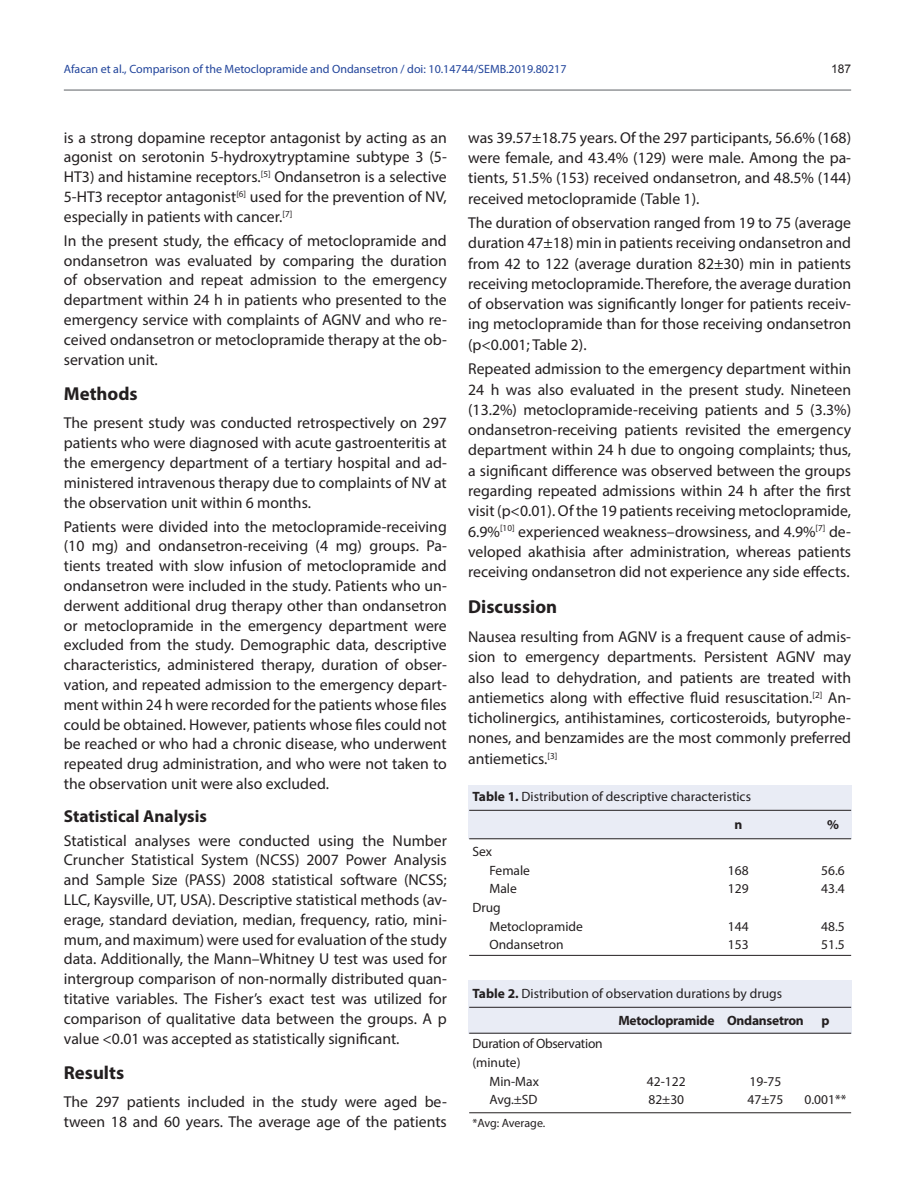
<style>
.page{position:relative;width:915px;height:1191px;background:#fff}
.page>*{position:absolute;margin:0;border:0;box-sizing:border-box;transform-origin:0 0}
.altbaslik{font:700 18.75px "Myriad Pro";color:#231f20}
.ikinci_altbaslik{font:700 17.25px "Myriad Pro";color:#231f20}
.ana_metin_bosluksuz{font:15.75px/19.8px "Myriad Pro";color:#231f20;text-align:justify}
.tablo_satiri{font:13.5px "Myriad Pro";color:#231f20}
.tablo_satiri-2{font:700 13.5px "Myriad Pro";letter-spacing:-.02em;color:#231f20}
.tablo_satiri-3{font:13.5px "Myriad Pro";letter-spacing:-.02em;color:#231f20}
.t1{font:12px "Myriad Pro";color:#21449b}
.tablo_satiri-4{font:12px "Myriad Pro";letter-spacing:-.005em;color:#231f20}
.sayfa_numarasi{font:12px "Arial";color:#231f20}
.s1{font-weight:700}
</style>
<div class="page">
<hr style="left:64px;top:89px;width:786px;height:2px;background:#939598">
<div style="left:468px;top:785px;width:382px;height:54px;background:#e9ecf5"></div>
<hr style="left:469px;top:955px;width:381px;height:1px;background:#231f20">
<hr style="left:469px;top:810px;width:381px;height:1px;background:#231f20">
<hr style="left:469px;top:838px;width:381px;height:1px;background:#231f20">
<div style="left:468px;top:979px;width:382px;height:54px;background:#e9ecf5"></div>
<hr style="left:469px;top:1112px;width:381px;height:1px;background:#231f20">
<hr style="left:469px;top:1007px;width:381px;height:1px;background:#231f20">
<hr style="left:469px;top:1033px;width:381px;height:1px;background:#231f20">
<p class="t1" style="left:64px;top:61px;width:504px">Afacan et al., Comparison of the Metoclopramide and Ondansetron / doi: 10.14744/SEMB.2019.80217</p>
<p class="sayfa_numarasi" style="left:830px;top:60px;width:22px">187</p>
<p class="ana_metin_bosluksuz" style="left:64px;top:127px;width:384px">is a strong dopamine receptor antagonist by acting as an agonist on serotonin 5-hydroxytryptamine subtype 3 (5- HT3) and histamine receptors.<sup>[5]</sup> Ondansetron is a selective 5-HT3 receptor antagonist<sup>[6]</sup> used for the prevention of NV, especially in patients with cancer.<sup>[7]</sup></p>
<p class="ana_metin_bosluksuz" style="left:64px;top:230px;width:384px">In the present study, the efficacy of metoclopramide and ondansetron was evaluated by comparing the duration of observation and repeat admission to the emergency department within 24 h in patients who presented to the emergency service with complaints of AGNV and who re&shy;ceived ondansetron or metoclopramide therapy at the ob&shy;servation unit.</p>
<p class="altbaslik" style="left:64px;top:381px;width:75px">Methods</p>
<p class="ana_metin_bosluksuz" style="left:64px;top:413px;width:384px">The present study was conducted retrospectively on 297 patients who were diagnosed with acute gastroenteritis at the emergency department of a tertiary hospital and ad&shy;ministered intravenous therapy due to complaints of NV at the observation unit within 6 months.</p>
<p class="ana_metin_bosluksuz" style="left:64px;top:516px;width:384px">Patients were divided into the metoclopramide-receiving (10 mg) and ondansetron-receiving (4 mg) groups. Pa&shy;tients treated with slow infusion of metoclopramide and ondansetron were included in the study. Patients who un&shy;derwent additional drug therapy other than ondansetron or metoclopramide in the emergency department were excluded from the study. Demographic data, descriptive characteristics, administered therapy, duration of obser&shy;vation, and repeated admission to the emergency depart&shy;ment within 24 h were recorded for the patients whose files could be obtained. However, patients whose files could not be reached or who had a chronic disease, who underwent repeated drug administration, and who were not taken to the observation unit were also excluded.</p>
<p class="ikinci_altbaslik" style="left:64px;top:804px;width:144px">Statistical Analysis</p>
<p class="ana_metin_bosluksuz" style="left:64px;top:830px;width:384px">Statistical analyses were conducted using the Number Cruncher Statistical System (NCSS) 2007 Power Analysis and Sample Size (PASS) 2008 statistical software (NCSS; LLC, Kaysville, UT, USA). Descriptive statistical methods (av&shy;erage, standard deviation, median, frequency, ratio, mini&shy;mum, and maximum) were used for evaluation of the study data. Additionally, the Mann–Whitney U test was used for intergroup comparison of non-normally distributed quan&shy;titative variables. The Fisher’s exact test was utilized for comparison of qualitative data between the groups. A p value &lt;0.01 was accepted as statistically significant.</p>
<p class="altbaslik" style="left:64px;top:1060px;width:62px">Results</p>
<p class="ana_metin_bosluksuz" style="left:64px;top:1092px;width:384px">The 297 patients included in the study were aged be&shy;tween 18 and 60 years. The average age of the patients</p>
<p class="ana_metin_bosluksuz" style="left:468px;top:127px;width:384px;line-height:20.2px">was 39.57±18.75 years. Of the 297 participants, 56.6% (168) were female, and 43.4% (129) were male. Among the pa&shy;tients, 51.5% (153) received ondansetron, and 48.5% (144) received metoclopramide (Table 1).</p>
<p class="ana_metin_bosluksuz" style="left:468px;top:212px;width:384px;line-height:20.2px">The duration of observation ranged from 19 to 75 (average duration 47±18) min in patients receiving ondansetron and from 42 to 122 (average duration 82±30) min in patients receiving metoclopramide. Therefore, the average duration of observation was significantly longer for patients receiv&shy;ing metoclopramide than for those receiving ondansetron (p&lt;0.001; Table 2).</p>
<p class="ana_metin_bosluksuz" style="left:468px;top:359px;width:384px;line-height:20.2px">Repeated admission to the emergency department within 24 h was also evaluated in the present study. Nineteen (13.2%) metoclopramide-receiving patients and 5 (3.3%) ondansetron-receiving patients revisited the emergency department within 24 h due to ongoing complaints; thus, a significant difference was observed between the groups regarding repeated admissions within 24 h after the first visit (p&lt;0.01). Of the 19 patients receiving metoclopramide, 6.9%<sup>[10]</sup> experienced weakness–drowsiness, and 4.9%<sup>[7]</sup> de&shy;veloped akathisia after administration, whereas patients receiving ondansetron did not experience any side effects.</p>
<p class="altbaslik" style="left:468px;top:594px;width:91px">Discussion</p>
<p class="ana_metin_bosluksuz" style="left:468px;top:626px;width:384px;line-height:20.2px">Nausea resulting from AGNV is a frequent cause of admis&shy;sion to emergency departments. Persistent AGNV may also lead to dehydration, and patients are treated with antiemetics along with effective fluid resuscitation.<sup>[2]</sup> An&shy;ticholinergics, antihistamines, corticosteroids, butyrophe&shy;nones, and benzamides are the most commonly preferred antiemetics.<sup>[3]</sup></p>
<p class="tablo_satiri" style="left:472px;top:788px;width:280px"><span class="s1">Table 1.</span> Distribution of descriptive characteristics</p>
<p class="tablo_satiri-2" style="left:734px;top:815px;width:9px">n</p>
<p class="tablo_satiri-2" style="left:826px;top:815px;width:13px">%</p>
<p class="tablo_satiri" style="left:472px;top:843px;width:21px">Sex</p>
<p class="tablo_satiri" style="left:489px;top:861px;width:42px">Female</p>
<p class="tablo_satiri" style="left:727px;top:861px;width:22px">168</p>
<p class="tablo_satiri" style="left:820px;top:861px;width:25px">56.6</p>
<p class="tablo_satiri" style="left:489px;top:880px;width:29px">Male</p>
<p class="tablo_satiri" style="left:727px;top:880px;width:22px">129</p>
<p class="tablo_satiri" style="left:820px;top:880px;width:25px">43.4</p>
<p class="tablo_satiri" style="left:472px;top:899px;width:30px">Drug</p>
<p class="tablo_satiri" style="left:489px;top:917px;width:95px">Metoclopramide</p>
<p class="tablo_satiri" style="left:727px;top:917px;width:22px">144</p>
<p class="tablo_satiri" style="left:820px;top:917px;width:25px">48.5</p>
<p class="tablo_satiri" style="left:489px;top:936px;width:76px">Ondansetron</p>
<p class="tablo_satiri" style="left:727px;top:936px;width:22px">153</p>
<p class="tablo_satiri" style="left:820px;top:936px;width:25px">51.5</p>
<p class="tablo_satiri" style="left:472px;top:985px;width:311px"><span class="s1">Table 2.</span> Distribution of observation durations by drugs</p>
<p class="tablo_satiri-2" style="left:618px;top:1012px;width:187px">Metoclopramide Ondansetron</p>
<p class="tablo_satiri-2" style="left:821px;top:1012px;width:10px">p</p>
<p class="tablo_satiri-3" style="left:472px;top:1035px;width:132px">Duration of Observation</p>
<p class="tablo_satiri" style="left:472px;top:1054px;width:50px">(minute)</p>
<p class="tablo_satiri" style="left:489px;top:1072px;width:51px">Min-Max</p>
<p class="tablo_satiri" style="left:646px;top:1072px;width:40px">42-122</p>
<p class="tablo_satiri" style="left:749px;top:1072px;width:33px">19-75</p>
<p class="tablo_satiri" style="left:489px;top:1091px;width:50px">Avg.±SD</p>
<p class="tablo_satiri" style="left:648px;top:1091px;width:37px">82±30</p>
<p class="tablo_satiri" style="left:747px;top:1091px;width:37px">47±75</p>
<p class="tablo_satiri" style="left:804px;top:1091px;width:43px">0.001**</p>
<p class="tablo_satiri-4" style="left:472px;top:1115px;width:74px">*Avg: Average.</p>
</div>
